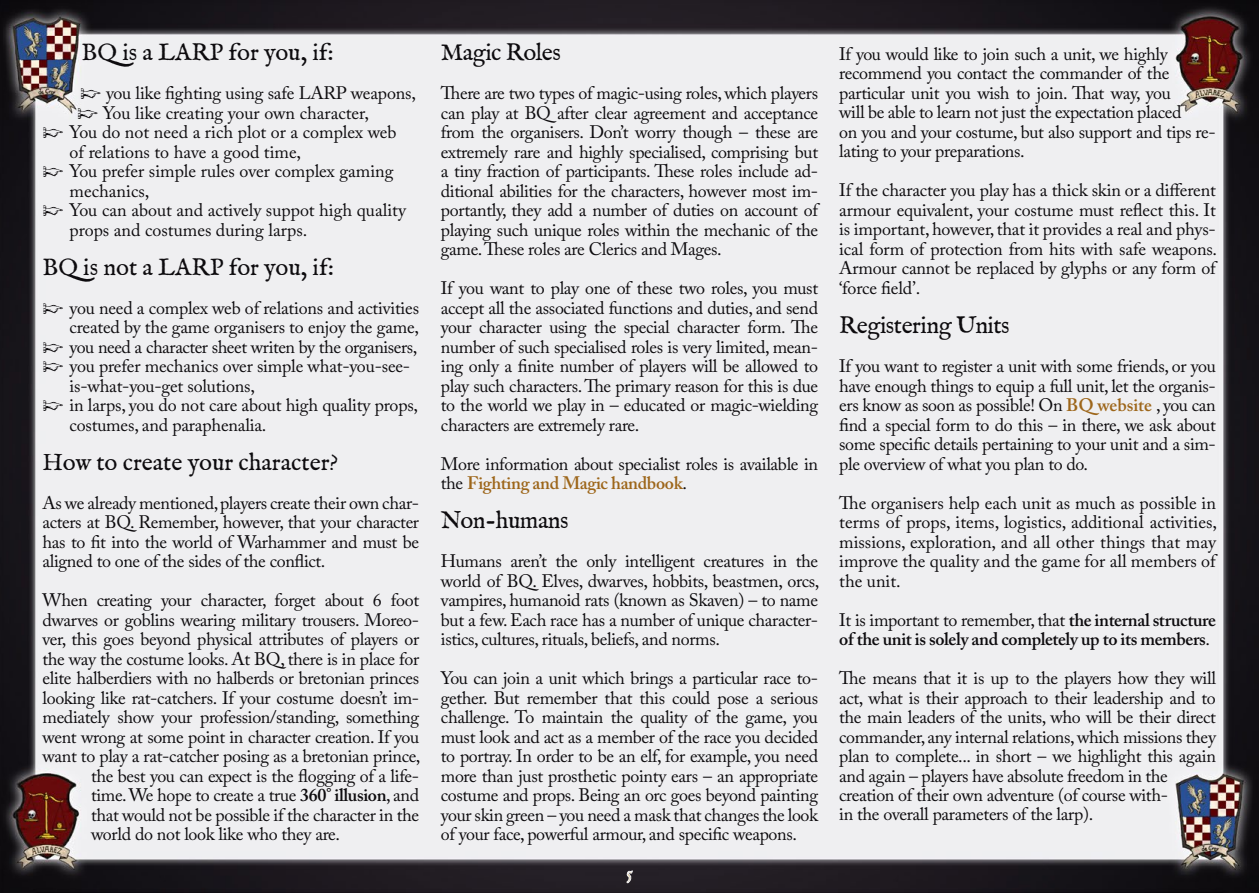
<style>
.page{position:relative;width:1259px;height:893px;background:#fff}
.page>*{position:absolute;margin:0;border:0;box-sizing:border-box;transform-origin:0 0}
.t1{font:24px "IM FELL English PRO Roman";letter-spacing:-.005em;color:#0d0b0e}
.t2{font:18px/19.5px "Adobe Caslon Pro";letter-spacing:-.02em;color:#0d0b0e;text-align:justify}
.t3{font:18px "Adobe Caslon Pro";color:#0d0b0e}
.t4{font:600 18px/19.5px "Adobe Caslon Pro";letter-spacing:-.02em;color:#0d0b0e}
.t5{font:18px "IM FELL English PRO Roman";color:#f2dba5}
.s1{font-family:"IM FELL English PRO Roman"}
.s2{font-weight:600}
.s3{font-weight:600;color:#9d661a}
.s4{font-weight:400}
</style>
<div class="page">
<img style="left:0;top:0;width:1259px;height:893px">
<svg style="left:626px;top:870px;width:7px;height:13px"></svg>
<h1 class="t1" style="left:82px;top:39px;width:254px">BQis a LARP for you, if:</h1>
<p class="t2" style="left:80px;top:83px;width:337px"><span class="s1">☞</span> you like fighting using safe LARP weapons,</p>
<p class="t3" style="left:77px;top:102px;width:293px"><span class="s1">☞</span> You like creating your own character,</p>
<p class="t3" style="left:43px;top:122px;width:356px"><span class="s1">☞</span> You do not need a rich plot or a complex web</p>
<p class="t3" style="left:70px;top:141px;width:233px">of relations to have a good time,</p>
<p class="t3" style="left:43px;top:161px;width:352px"><span class="s1">☞</span> You prefer simple rules over complex gaming</p>
<p class="t3" style="left:70px;top:180px;width:81px">mechanics,</p>
<p class="t3" style="left:43px;top:200px;width:365px"><span class="s1">☞</span> You can about and actively suppot high quality</p>
<p class="t3" style="left:70px;top:219px;width:239px">props and costumes during larps.</p>
<h1 class="t1" style="left:43px;top:253px;width:293px">BQis not a LARP for you, if:</h1>
<p class="t2" style="left:43px;top:298px;width:378px"><span class="s1">☞</span> you need a complex web of relations and activities</p>
<p class="t2" style="left:70px;top:317px;width:351px">created by the game organisers to enjoy the game,</p>
<p class="t2" style="left:43px;top:337px;width:376px"><span class="s1">☞</span> you need a character sheet writen by the organisers,</p>
<p class="t2" style="left:43px;top:356px;width:369px"><span class="s1">☞</span> you prefer mechanics over simple what-you-see-</p>
<p class="t2" style="left:70px;top:376px;width:187px">is-what-you-get solutions,</p>
<p class="t2" style="left:43px;top:395px;width:377px"><span class="s1">☞</span> in larps, you do not care about high quality props,</p>
<p class="t2" style="left:70px;top:415px;width:198px">costumes, and paraphenalia.</p>
<h1 class="t1" style="left:43px;top:448px;width:297px">How to create your character?</h1>
<p class="t2" style="left:43px;top:493px;width:378px">As we already mentioned, players create their own char&shy;acters at BQ. Remember, however, that your character has to fit into the world of Warhammer and must be aligned to one of the sides of the conflict.</p>
<p class="t2" style="left:43px;top:590px;width:378px">When creating your character, forget about 6 foot</p>
<p class="t2" style="left:43px;top:610px;width:378px">dwarves or goblins wearing military trousers. Moreo-</p>
<p class="t2" style="left:43px;top:629px;width:378px">ver, this goes beyond physical attributes of players or</p>
<p class="t2" style="left:43px;top:649px;width:378px">the way the costume looks. At BQ, there is in place for</p>
<p class="t2" style="left:43px;top:668px;width:378px">elite halberdiers with no halberds or bretonian princes</p>
<p class="t2" style="left:43px;top:688px;width:378px">looking like rat-catchers. If your costume doesn’t im-</p>
<p class="t2" style="left:43px;top:707px;width:378px">mediately show your profession/standing, something</p>
<p class="t2" style="left:43px;top:727px;width:378px">went wrong at some point in character creation. If you</p>
<p class="t2" style="left:43px;top:746px;width:379px">want to play a rat-catcher posing as a bretonian prince,</p>
<p class="t2" style="left:91px;top:766px;width:330px">the best you can expect is the flogging of a life-</p>
<p class="t2" style="left:91px;top:785px;width:330px">time. We hope to create a true <span class="s2">360° illusion</span>, and</p>
<p class="t2" style="left:91px;top:805px;width:330px">that would not be possible if the character in the</p>
<p class="t2" style="left:91px;top:824px;width:250px">world do not look like who they are.</p>
<h1 class="t1" style="left:441px;top:39px;width:121px">Magic Roles</h1>
<p class="t2" style="left:441px;top:83px;width:379px">There are two types of magic-using roles, which players can play at BQ after clear agreement and acceptance from the organisers. Don’t worry though – these are extremely rare and highly specialised, comprising but a tiny fraction of participants. These roles include ad&shy;ditional abilities for the characters, however most im&shy;portantly, they add a number of duties on account of playing such unique roles within the mechanic of the game. These roles are Clerics and Mages.</p>
<p class="t2" style="left:441px;top:278px;width:379px">If you want to play one of these two roles, you must accept all the associated functions and duties, and send your character using the special character form. The number of such specialised roles is very limited, mean&shy;ing only a finite number of players will be allowed to play such characters. The primary reason for this is due to the world we play in – educated or magic-wielding characters are extremely rare.</p>
<p class="t2" style="left:441px;top:454px;width:379px">More information about specialist roles is available in the <span class="s3">Fighting and Magic handbook</span>.</p>
<h1 class="t1" style="left:441px;top:507px;width:129px">Non-humans</h1>
<p class="t2" style="left:441px;top:551px;width:380px">Humans aren’t the only intelligent creatures in the world of BQ. Elves, dwarves, hobbits, beastmen, orcs, vampires, humanoid rats (known as Skaven) – to name but a few. Each race has a number of unique character&shy;istics, cultures, rituals, beliefs, and norms.</p>
<p class="t2" style="left:441px;top:668px;width:379px">You can join a unit which brings a particular race to&shy;gether. But remember that this could pose a serious challenge. To maintain the quality of the game, you must look and act as a member of the race you decided to portray. In order to be an elf, for example, you need more than just prosthetic pointy ears – an appropriate costume and props. Being an orc goes beyond painting your skin green – you need a mask that changes the look of your face, powerful armour, and specific weapons.</p>
<p class="t5" style="left:626px;top:863px;width:8px">5</p>
<p class="t2" style="left:839px;top:44px;width:378px;text-align:left">If you would like to join such a unit, we highly recommend you contact the commander of the particular unit you wish to join. That way, you<br>will be able to learn not just the expectation placed<br>on you and your costume, but also support and tips re&shy;lating to your preparations.</p>
<p class="t2" style="left:839px;top:180px;width:379px">If the character you play has a thick skin or a different armour equivalent, your costume must reflect this. It is important, however, that it provides a real and phys&shy;ical form of protection from hits with safe weapons.<br>Armour cannot be replaced by glyphs or any form of ‘force field’.</p>
<h1 class="t1" style="left:839px;top:311px;width:172px">Registering Units</h1>
<p class="t2" style="left:839px;top:356px;width:378px">If you want to register a unit with some friends, or you have enough things to equip a full unit, let the organis&shy;ers know as soon as possible! On <span class="s3">BQ website</span> , you can find a special form to do this – in there, we ask about some specific details pertaining to your unit and a sim&shy;ple overview of what you plan to do.</p>
<p class="t2" style="left:839px;top:493px;width:379px">The organisers help each unit as much as possible in terms of props, items, logistics, additional activities, missions, exploration, and all other things that may improve the quality and the game for all members of the unit.</p>
<p class="t4" style="left:839px;top:609px;width:378px"><span class="s4">It is important to remember, that</span> the internal structure of the unit is solely and completely up to its members<span class="s4">.</span></p>
<p class="t2" style="left:839px;top:668px;width:378px;text-align:left">The means that it is up to the players how they will act, what is their approach to their leadership and to the main leaders of the units, who will be their direct commander, any internal relations, which missions they plan to complete... in short – we highlight this again and again – players have absolute freedom in the creation of their own adventure (of course with-<br>in the overall parameters of the larp).</p>
</div>
